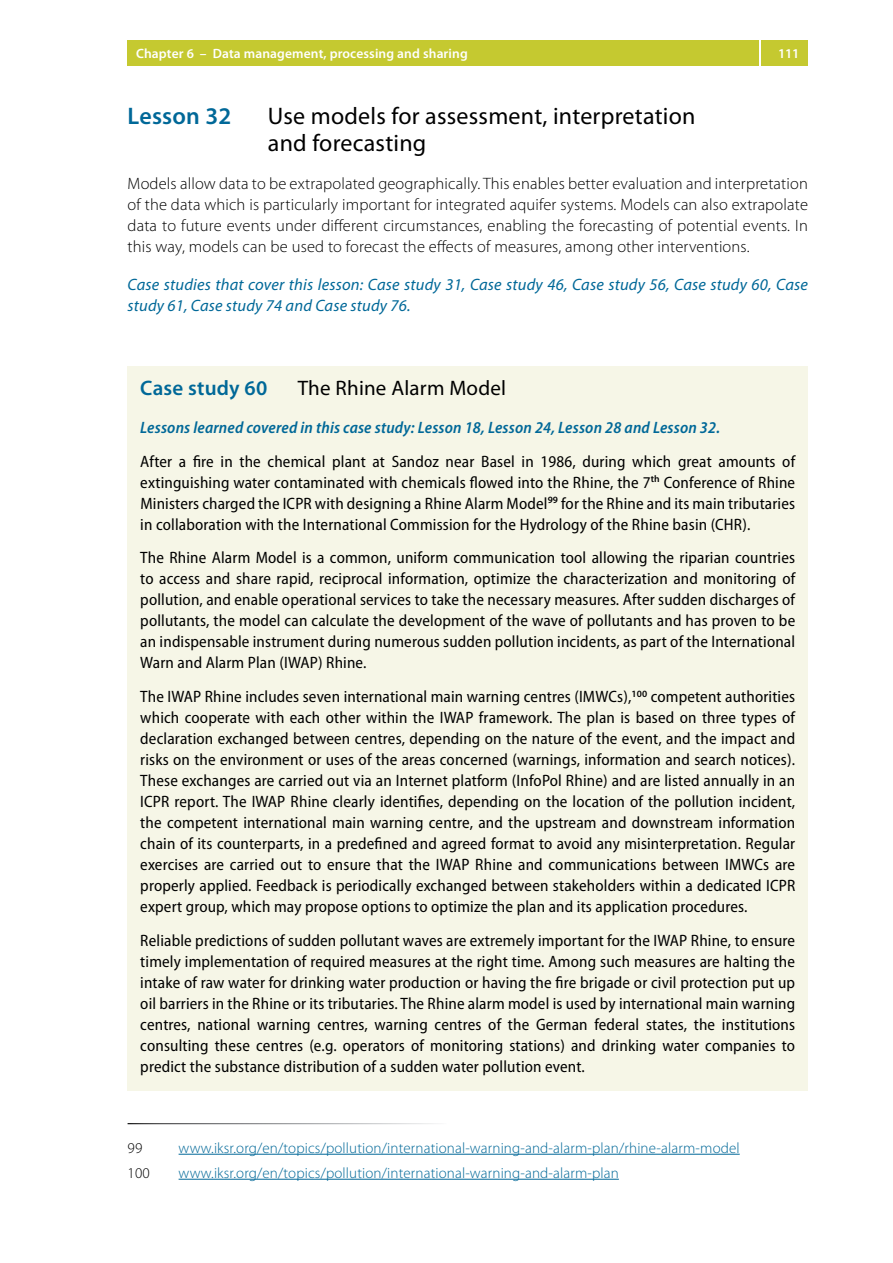
<style>
.page{position:relative;width:893px;height:1263px;background:#fff}
.page>*{position:absolute;margin:0;border:0;box-sizing:border-box;transform-origin:0 0}
.t1{font:24px/27px "Myriad Pro";letter-spacing:.01em;color:#000}
.t2{font:600 24px "Myriad Pro";letter-spacing:.01em;color:#006898}
.t3{font:21px "Myriad Pro";letter-spacing:.01em;color:#000}
.t4{font:600 21px "Myriad Pro";letter-spacing:.01em;color:#006898}
.t5{font:semi-condensed 16.5px/21px "Myriad Pro";letter-spacing:.01em;color:#000;text-align:justify}
.t6{font:300 16.5px/21px "Myriad Pro";letter-spacing:.01em;color:#000;text-align:justify}
.t7{font:italic 16.5px/21px "Myriad Pro";letter-spacing:.01em;color:#006898}
.t8{font:italic 600 semi-condensed 16.5px "Myriad Pro";letter-spacing:.01em;color:#006898}
.t9{font:300 15px "Myriad Pro";letter-spacing:.01em;color:#006898}
.t10{font:300 15px "Myriad Pro";color:#000}
.t11{font:600 13.5px "Myriad Pro";letter-spacing:.01em;color:#fff}
</style>
<div class="page">
<div style="left:128px;top:40px;width:631px;height:26px;background:#c5c930"></div>
<div style="left:761px;top:40px;width:47px;height:26px;background:#c5c930"></div>
<div style="left:128px;top:366px;width:680px;height:51px;background:#f6f6e7"></div>
<div style="left:128px;top:408px;width:680px;height:44px;background:#f6f6e7"></div>
<div style="left:128px;top:441px;width:680px;height:108px;background:#f6f6e7"></div>
<div style="left:128px;top:538px;width:680px;height:149px;background:#f6f6e7"></div>
<div style="left:128px;top:677px;width:680px;height:254px;background:#f6f6e7"></div>
<div style="left:128px;top:921px;width:680px;height:170px;background:#f6f6e7"></div>
<hr style="left:179px;top:1154px;width:561px;height:1px;background:#006898">
<hr style="left:179px;top:1179px;width:440px;height:1px;background:#006898">
<p class="t11" style="left:136px;top:45px;width:333px">Chapter 6 – Data management, processing and sharing</p>
<p class="t11" style="left:778px;top:45px;width:23px">111</p>
<h1 class="t2" style="left:128px;top:101px;width:105px">Lesson 32</h1>
<h1 class="t1" style="left:268px;top:102px;width:429px">Use models for assessment, interpretation and forecasting</h1>
<p class="t6" style="left:128px;top:173px;width:682px">Models allow data to be extrapolated geographically. This enables better evaluation and interpretation of the data which is particularly important for integrated aquifer systems. Models can also extrapolate data to future events under different circumstances, enabling the forecasting of potential events. In this way, models can be used to forecast the effects of measures, among other interventions.</p>
<p class="t7" style="left:128px;top:274px;width:682px">Case studies that cover this lesson: Case study 31, Case study 46, Case study 56, Case study 60, Case study 61, Case study 74 and Case study 76.</p>
<p class="t4" style="left:140px;top:374px;width:128px">Case study 60</p>
<p class="t3" style="left:298px;top:375px;width:210px">The Rhine Alarm Model</p>
<p class="t8" style="left:140px;top:417px;width:581px">Lessons learned covered in this case study: Lesson 18, Lesson 24, Lesson 28 and Lesson 32.</p>
<p class="t5" style="left:140px;top:450px;width:656px">After a fire in the chemical plant at Sandoz near Basel in 1986, during which great amounts of extinguishing water contaminated with chemicals flowed into the Rhine, the 7<sup>th</sup> Conference of Rhine Ministers charged the ICPR with designing a Rhine Alarm Model<sup>99</sup> for the Rhine and its main tributaries in collaboration with the International Commission for the Hydrology of the Rhine basin (CHR).</p>
<p class="t5" style="left:140px;top:547px;width:656px">The Rhine Alarm Model is a common, uniform communication tool allowing the riparian countries to access and share rapid, reciprocal information, optimize the characterization and monitoring of pollution, and enable operational services to take the necessary measures. After sudden discharges of pollutants, the model can calculate the development of the wave of pollutants and has proven to be an indispensable instrument during numerous sudden pollution incidents, as part of the International Warn and Alarm Plan (IWAP) Rhine.</p>
<p class="t5" style="left:140px;top:686px;width:656px">The IWAP Rhine includes seven international main warning centres (IMWCs),<sup>100</sup> competent authorities which cooperate with each other within the IWAP framework. The plan is based on three types of declaration exchanged between centres, depending on the nature of the event, and the impact and risks on the environment or uses of the areas concerned (warnings, information and search notices).<br>These exchanges are carried out via an Internet platform (InfoPol Rhine) and are listed annually in an ICPR report. The IWAP Rhine clearly identifies, depending on the location of the pollution incident, the competent international main warning centre, and the upstream and downstream information chain of its counterparts, in a predefined and agreed format to avoid any misinterpretation. Regular exercises are carried out to ensure that the IWAP Rhine and communications between IMWCs are properly applied. Feedback is periodically exchanged between stakeholders within a dedicated ICPR expert group, which may propose options to optimize the plan and its application procedures.</p>
<p class="t5" style="left:140px;top:930px;width:656px">Reliable predictions of sudden pollutant waves are extremely important for the IWAP Rhine, to ensure timely implementation of required measures at the right time. Among such measures are halting the intake of raw water for drinking water production or having the fire brigade or civil protection put up oil barriers in the Rhine or its tributaries. The Rhine alarm model is used by international main warning centres, national warning centres, warning centres of the German federal states, the institutions consulting these centres (e.g. operators of monitoring stations) and drinking water companies to predict the substance distribution of a sudden water pollution event.</p>
<p class="t10" style="left:128px;top:1139px;width:16px">99</p>
<p class="t9" style="left:179px;top:1139px;width:563px">www.iksr.org/en/topics/pollution/international-warning-and-alarm-plan/rhine-alarm-model</p>
<p class="t10" style="left:128px;top:1164px;width:24px">100</p>
<p class="t9" style="left:179px;top:1164px;width:442px">www.iksr.org/en/topics/pollution/international-warning-and-alarm-plan</p>
</div>
